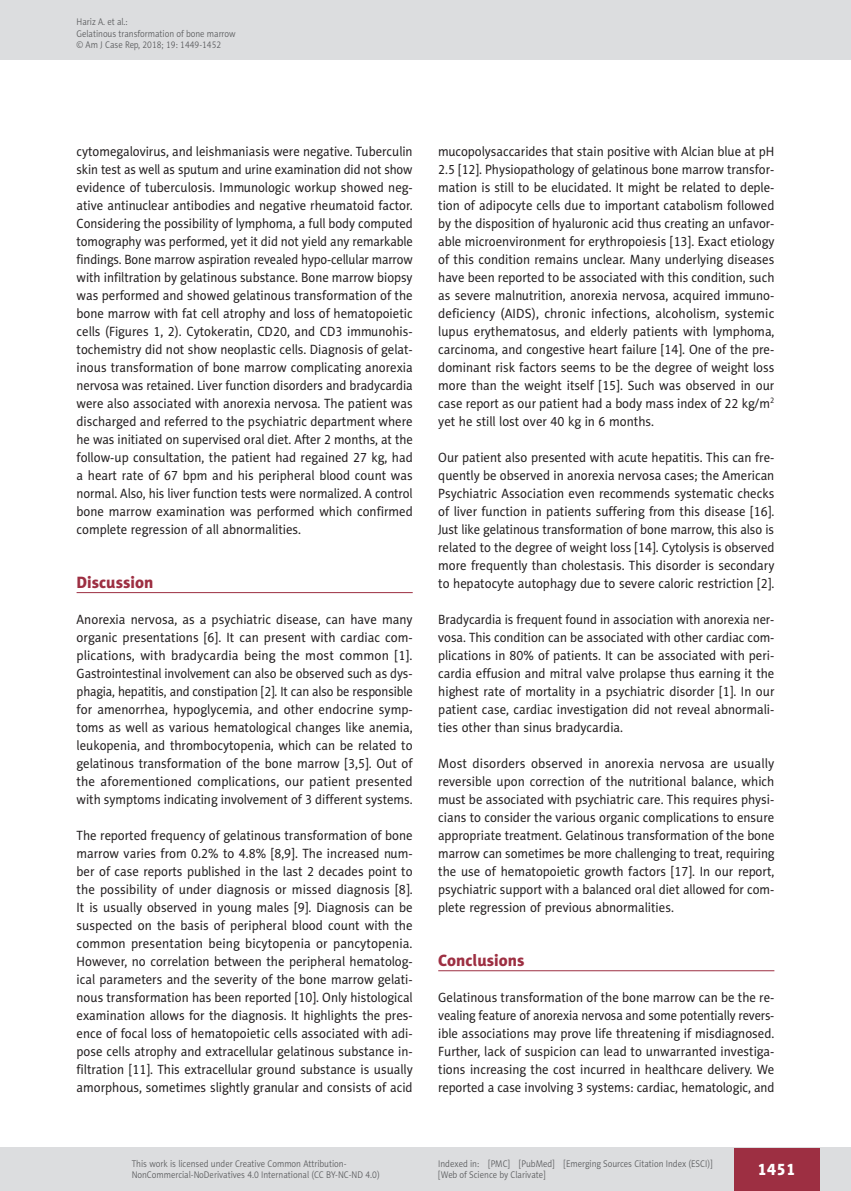
<style>
.page{position:relative;width:851px;height:1191px;background:#fff}
.page>*{position:absolute;margin:0;border:0;box-sizing:border-box;transform-origin:0 0}
.AJCR_Headline_1{font:16.5px "Naomi Sans EFN Heavy";color:#9d2f42}
.t1{font:16.5px "Naomi Sans EFN Heavy";color:#fff}
.AJCR_Body{font:13.5px/18px "Naomi Sans EFN";color:#231f20;text-align:justify;scale:.95 1}
.AJCR_Body-2{font:13.5px/18px "Naomi Sans EFN";color:#231f20;text-align:justify}
.AJCR_Body-3{font:13.5px/18px "Naomi Sans EFN";color:#231f20;text-align:justify;scale:.94 1}
.AJCR_pagina_zywa{font:9.75px/11.2px "Naomi Sans EFN Light";color:#57585a;scale:.9 1}
.AJCR_pagina_sygnatur{font:9.75px "Naomi Sans EFN Light";color:#57585a;scale:.9 1}
</style>
<div class="page">
<hr style="left:77px;top:592px;width:335px;height:1px;background:#9d2f42">
<hr style="left:438px;top:970px;width:336px;height:1px;background:#9d2f42">
<div style="left:0;top:1148px;width:850px;height:43px;background:#dcdddf"></div>
<div style="left:733px;top:1147px;width:86px;height:43px;background:#9d2f42"></div>
<div style="left:0;top:0;width:850px;height:60px;background:#dcdddf"></div>
<p class="AJCR_pagina_zywa" style="left:77px;top:16px;width:178px">Hariz A. et al.:<br>Gelatinous transformation of bone marrow</p>
<p class="AJCR_pagina_sygnatur" style="left:77px;top:39px;width:162px">© Am J Case Rep, 2018; 19: 1449-1452</p>
<p class="AJCR_Body" style="left:77px;top:142px;width:355px">cytomegalovirus, and leishmaniasis were negative. Tuberculin skin test as well as sputum and urine examination did not show evidence of tuberculosis. Immunologic workup showed neg&shy;ative antinuclear antibodies and negative rheumatoid factor.<br>Considering the possibility of lymphoma, a full body computed tomography was performed, yet it did not yield any remarkable findings. Bone marrow aspiration revealed hypo-cellular marrow with infiltration by gelatinous substance. Bone marrow biopsy was performed and showed gelatinous transformation of the bone marrow with fat cell atrophy and loss of hematopoietic cells (Figures 1, 2). Cytokeratin, CD20, and CD3 immunohis&shy;tochemistry did not show neoplastic cells. Diagnosis of gelat&shy;inous transformation of bone marrow complicating anorexia nervosa was retained. Liver function disorders and bradycardia were also associated with anorexia nervosa. The patient was discharged and referred to the psychiatric department where he was initiated on supervised oral diet. After 2 months, at the follow-up consultation, the patient had regained 27 kg, had a heart rate of 67 bpm and his peripheral blood count was normal. Also, his liver function tests were normalized. A control bone marrow examination was performed which confirmed complete regression of all abnormalities.</p>
<p class="AJCR_Headline_1" style="left:77px;top:572px;width:78px">Discussion</p>
<p class="AJCR_Body" style="left:77px;top:610px;width:355px">Anorexia nervosa, as a psychiatric disease, can have many organic presentations [6]. It can present with cardiac com&shy;plications, with bradycardia being the most common [1].<br>Gastrointestinal involvement can also be observed such as dys&shy;phagia, hepatitis, and constipation [2]. It can also be responsible for amenorrhea, hypoglycemia, and other endocrine symp&shy;toms as well as various hematological changes like anemia, leukopenia, and thrombocytopenia, which can be related to gelatinous transformation of the bone marrow [3,5]. Out of the aforementioned complications, our patient presented with symptoms indicating involvement of 3 different systems.</p>
<p class="AJCR_Body" style="left:77px;top:826px;width:355px">The reported frequency of gelatinous transformation of bone marrow varies from 0.2% to 4.8% [8,9]. The increased num&shy;ber of case reports published in the last 2 decades point to the possibility of under diagnosis or missed diagnosis [8].<br>It is usually observed in young males [9]. Diagnosis can be suspected on the basis of peripheral blood count with the common presentation being bicytopenia or pancytopenia.<br>However, no correlation between the peripheral hematolog&shy;ical parameters and the severity of the bone marrow gelati&shy;nous transformation has been reported [10]. Only histological examination allows for the diagnosis. It highlights the pres&shy;ence of focal loss of hematopoietic cells associated with adi&shy;pose cells atrophy and extracellular gelatinous substance in&shy;filtration [11]. This extracellular ground substance is usually amorphous, sometimes slightly granular and consists of acid</p>
<p class="AJCR_Body" style="left:438px;top:142px;width:355px">mucopolysaccarides that stain positive with Alcian blue at pH 2.5 [12]. Physiopathology of gelatinous bone marrow transfor&shy;mation is still to be elucidated. It might be related to deple&shy;tion of adipocyte cells due to important catabolism followed by the disposition of hyaluronic acid thus creating an unfavor&shy;able microenvironment for erythropoiesis [13]. Exact etiology of this condition remains unclear. Many underlying diseases have been reported to be associated with this condition, such as severe malnutrition, anorexia nervosa, acquired immuno&shy;deficiency (AIDS), chronic infections, alcoholism, systemic lupus erythematosus, and elderly patients with lymphoma, carcinoma, and congestive heart failure [14]. One of the pre&shy;dominant risk factors seems to be the degree of weight loss more than the weight itself [15]. Such was observed in our case report as our patient had a body mass index of 22 kg/m<sup>2 </sup>yet he still lost over 40 kg in 6 months.</p>
<p class="AJCR_Body" style="left:438px;top:448px;width:355px">Our patient also presented with acute hepatitis. This can fre&shy;quently be observed in anorexia nervosa cases; the American Psychiatric Association even recommends systematic checks of liver function in patients suffering from this disease [16].<br>Just like gelatinous transformation of bone marrow, this also is related to the degree of weight loss [14]. Cytolysis is observed more frequently than cholestasis. This disorder is secondary to hepatocyte autophagy due to severe caloric restriction [2].</p>
<p class="AJCR_Body-3" style="left:438px;top:610px;width:359px">Bradycardia is frequent found in association with anorexia ner&shy;vosa. This condition can be associated with other cardiac com&shy;plications in 80% of patients. It can be associated with peri&shy;cardia effusion and mitral valve prolapse thus earning it the highest rate of mortality in a psychiatric disorder [1]. In our patient case, cardiac investigation did not reveal abnormali&shy;ties other than sinus bradycardia.</p>
<p class="AJCR_Body-2" style="left:438px;top:754px;width:338px">Most disorders observed in anorexia nervosa are usually reversible upon correction of the nutritional balance, which must be associated with psychiatric care. This requires physi&shy;cians to consider the various organic complications to ensure appropriate treatment. Gelatinous transformation of the bone marrow can sometimes be more challenging to treat, requiring the use of hematopoietic growth factors [17]. In our report, psychiatric support with a balanced oral diet allowed for com&shy;plete regression of previous abnormalities.</p>
<p class="AJCR_Headline_1" style="left:438px;top:950px;width:88px">Conclusions</p>
<p class="AJCR_Body" style="left:438px;top:988px;width:355px">Gelatinous transformation of the bone marrow can be the re&shy;vealing feature of anorexia nervosa and some potentially revers&shy;ible associations may prove life threatening if misdiagnosed.<br>Further, lack of suspicion can lead to unwarranted investiga&shy;tions increasing the cost incurred in healthcare delivery. We reported a case involving 3 systems: cardiac, hematologic, and</p>
<p class="AJCR_pagina_zywa" style="left:132px;top:1158px;width:277px">This work is licensed under Creative Common Attribution-<br>NonCommercial-NoDerivatives 4.0 International (CC BY-NC-ND 4.0)</p>
<p class="AJCR_pagina_zywa" style="left:438px;top:1158px;width:306px">Indexed in: [PMC] [PubMed] [Emerging Sources Citation Index (ESCI)] [Web of Science by Clarivate]</p>
<p class="t1" style="left:757px;top:1159px;width:40px">1451</p>
</div>
